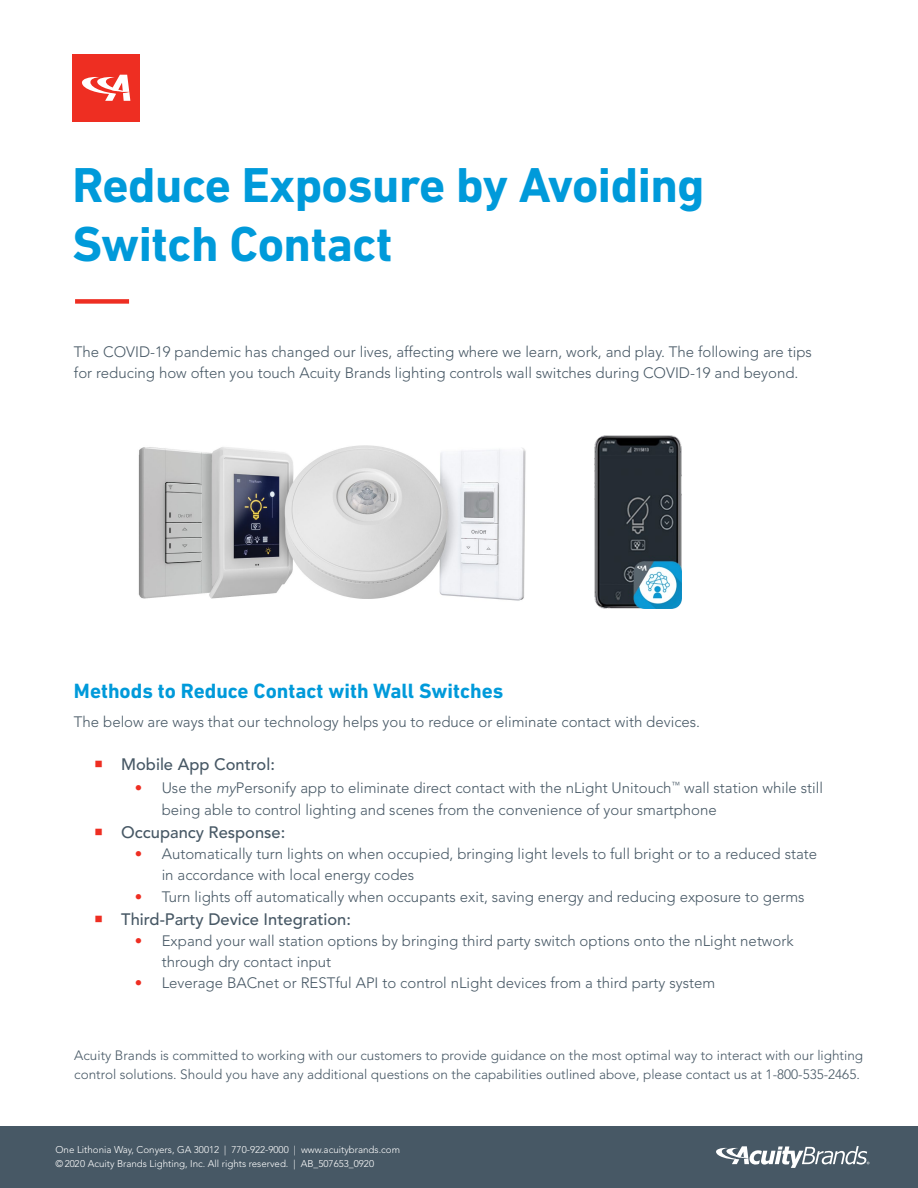
<style>
.page{position:relative;width:918px;height:1188px;background:#fff}
.page>*{position:absolute;margin:0;border:0;box-sizing:border-box;transform-origin:0 0}
.t1{font:700 49.95px/58.5px "DIN Next LT Pro";letter-spacing:-.01em;color:#009ada}
.t2{font:700 21px "DIN Next LT Pro";color:#009ada}
.t3{font:500 16.5px "Avenir LT Std";color:#475865}
.t4{font:300 15px/21px "Avenir LT Std";color:#475865}
.t5{font:300 13.5px/19.5px "Avenir LT Std";color:#475865}
.t6{font:300 9.75px "Avenir LT Std";color:#fff}
.s1{color:#ee2e22}
.s2{font-style:italic}
</style>
<div class="page">
<div style="left:72px;top:54px;width:68px;height:68px;background:#ee2e22"></div>
<svg style="left:82px;top:75px;width:48px;height:26px"></svg>
<div style="left:75px;top:299px;width:54px;height:5px;background:#ee2e22"></div>
<img style="left:138px;top:445px;width:388px;height:156px">
<img style="left:595px;top:436px;width:86px;height:172px">
<div style="left:0;top:1127px;width:918px;height:61px;background:#475865"></div>
<svg style="left:716px;top:1146px;width:153px;height:22px"></svg>
<p class="t1" style="left:73px;top:156px;width:634px">Reduce Exposure by Avoiding<br>Switch Contact</p>
<p class="t4" style="left:74px;top:341px;width:739px">The COVID-19 pandemic has changed our lives, affecting where we learn, work, and play. The following are tips for reducing how often you touch Acuity Brands lighting controls wall switches during COVID-19 and beyond.</p>
<p class="t2" style="left:74px;top:678px;width:431px">Methods to Reduce Contact with Wall Switches</p>
<p class="t4" style="left:74px;top:711px;width:628px">The below are ways that our technology helps you to reduce or eliminate contact with devices.</p>
<p class="t3" style="left:94px;top:755px;width:182px"><span class="s1">○</span> Mobile App Control:</p>
<p class="t4" style="left:162px;top:776px;width:663px;line-height:22.5px;text-indent:-27px"><span class="s1">•</span> Use the <span class="s2">my</span>Personify app to eliminate direct contact with the nLight Unitouch<sup>™</sup> wall station while still being able to control lighting and scenes from the convenience of your smartphone</p>
<p class="t3" style="left:94px;top:823px;width:193px"><span class="s1">○</span> Occupancy Response:</p>
<p class="t4" style="left:162px;top:843px;width:657px;text-indent:-27px"><span class="s1">•</span> Automatically turn lights on when occupied, bringing light levels to full bright or to a reduced state in accordance with local energy codes</p>
<p class="t4" style="left:135px;top:887px;width:671px"><span class="s1">•</span> Turn lights off automatically when occupants exit, saving energy and reducing exposure to germs</p>
<p class="t3" style="left:94px;top:910px;width:258px"><span class="s1">○</span> Third-Party Device Integration:</p>
<p class="t4" style="left:162px;top:930px;width:633px;text-indent:-27px"><span class="s1">•</span> Expand your wall station options by bringing third party switch options onto the nLight network through dry contact input</p>
<p class="t4" style="left:135px;top:972px;width:582px"><span class="s1">•</span> Leverage BACnet or RESTful API to control nLight devices from a third party system</p>
<p class="t5" style="left:74px;top:1046px;width:790px">Acuity Brands is committed to working with our customers to provide guidance on the most optimal way to interact with our lighting control solutions. Should you have any additional questions on the capabilities outlined above, please contact us at 1-800-535-2465.</p>
<p class="t6" style="left:56px;top:1144px;width:346px">One Lithonia Way, Conyers, GA 30012 | 770-922-9000 | www.acuitybrands.com</p>
<p class="t6" style="left:56px;top:1158px;width:320px">© 2020 Acuity Brands Lighting, Inc. All rights reserved. | AB_507653_0920</p>
</div>
